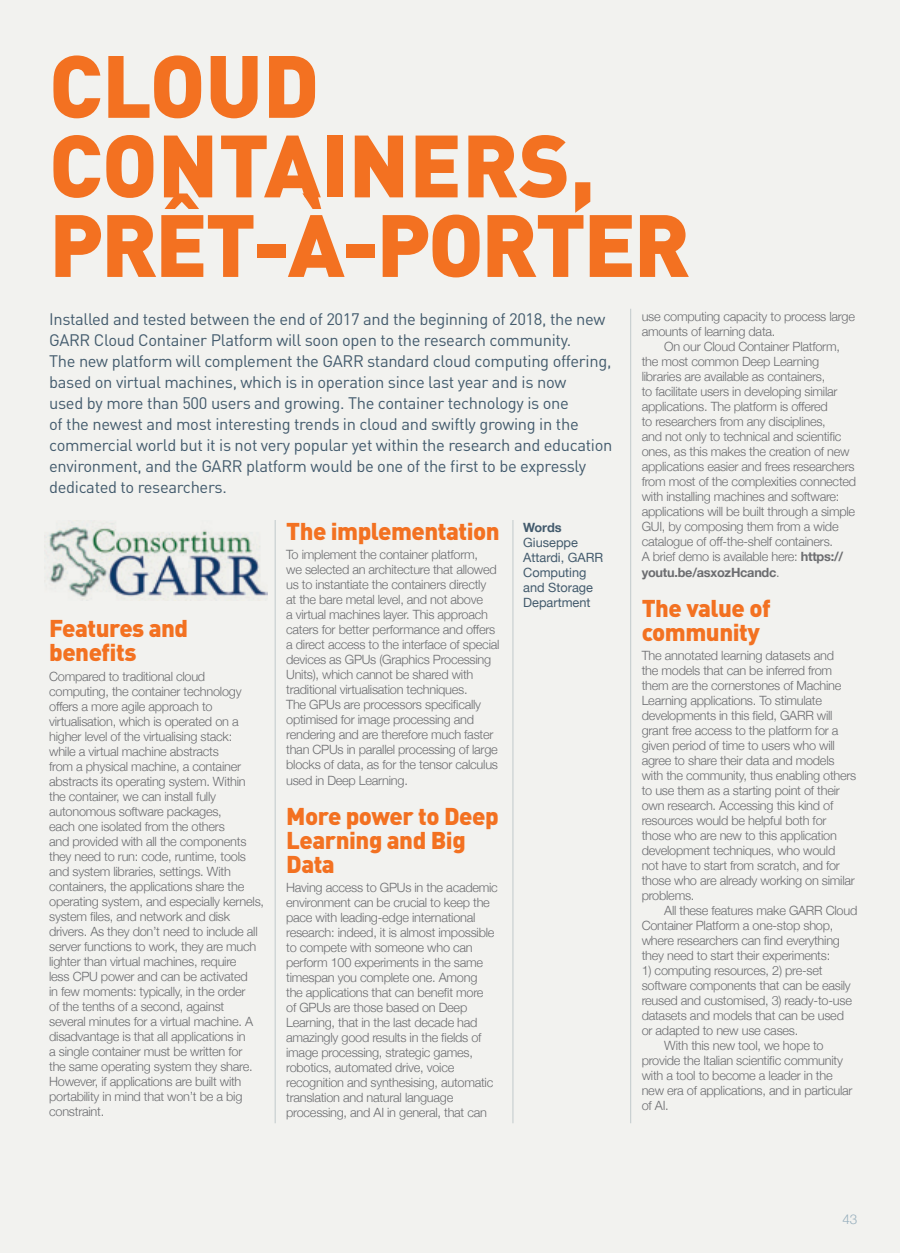
<style>
.page{position:relative;width:900px;height:1253px;background:#f2f2ef}
.page>*{position:absolute;margin:0;border:0;box-sizing:border-box;transform-origin:0 0}
.t1{font:900 86.85px/79.5px "DIN";color:#f37121}
.t2{font:900 24px/24px "DIN";letter-spacing:-.02em;color:#f37121}
.t3{font:16.5px/21px "DIN";letter-spacing:-.02em;color:#435b6d}
.t4{font:300 13.5px "Helvetica Neue";color:#96aebc}
.t5{font:300 12.75px/15px "Helvetica Neue";letter-spacing:-.02em;color:#6c6d70}
.t6{font:12.75px/15px "Helvetica Neue";color:#435b6d}
.t7{font:700 12.75px "Helvetica Neue";letter-spacing:-.01em;color:#435b6d}
.s1{font-weight:700}
</style>
<div class="page">
<hr style="left:275px;top:520px;width:1px;height:603px;background:#c1c9cb">
<hr style="left:512px;top:520px;width:1px;height:603px;background:#c1c9cb">
<hr style="left:630px;top:309px;width:1px;height:814px;background:#c1c9cb">
<img style="left:45px;top:523px;width:222px;height:78px">
<h1 class="t1" style="left:49px;top:44px;width:642px">CLOUD<br>CONTAINERS,<br>PRÊT-À-PORTER</h1>
<p class="t3" style="left:49px;top:308px;width:564px">Installed and tested between the end of 2017 and the beginning of 2018, the new GARR Cloud Container Platform will soon open to the research community.<br>The new platform will complement the GARR standard cloud computing offering, based on virtual machines, which is in operation since last year and is now<br>used by more than 500 users and growing. The container technology is one<br>of the newest and most interesting trends in cloud and swiftly growing in the commercial world but it is not very popular yet within the research and education environment, and the GARR platform would be one of the first to be expressly dedicated to researchers.</p>
<p class="t5" style="left:641px;top:308px;width:215px">use computing capacity to process large amounts of learning data.</p>
<p class="t5" style="left:641px;top:338px;width:216px;text-indent:23px">On our Cloud Container Platform, the most common Deep Learning libraries are available as containers,<br>to facilitate users in developing similar applications. The platform is offered<br>to researchers from any disciplines,<br>and not only to technical and scientific ones, as this makes the creation of new applications easier and frees researchers from most of the complexities connected with installing machines and software: applications will be built through a simple GUI, by composing them from a wide catalogue of off-the-shelf containers.<br>A brief demo is available here: <span class="s1">https:// youtu.be/asxozHcandc</span>.</p>
<h2 class="t2" style="left:641px;top:595px;width:131px">The value of community</h2>
<p class="t5" style="left:641px;top:647px;width:216px">The annotated learning datasets and<br>the models that can be inferred from them are the cornerstones of Machine Learning applications. To stimulate developments in this field, GARR will grant free access to the platform for a given period of time to users who will agree to share their data and models with the community, thus enabling others to use them as a starting point of their own research. Accessing this kind of resources would be helpful both for those who are new to this application development techniques, who would<br>not have to start from scratch, and for those who are already working on similar problems.</p>
<p class="t5" style="left:641px;top:902px;width:217px;text-indent:23px">All these features make GARR Cloud Container Platform a one-stop shop, where researchers can find everything they need to start their experiments:</p>
<p class="t5" style="left:641px;top:962px;width:182px">1) computing resources, 2) pre-set</p>
<p class="t5" style="left:641px;top:977px;width:211px">software components that can be easily</p>
<p class="t5" style="left:641px;top:992px;width:212px">reused and customised, 3) ready-to-use</p>
<p class="t5" style="left:641px;top:1007px;width:204px">datasets and models that can be used</p>
<p class="t5" style="left:641px;top:1022px;width:158px">or adapted to new use cases.</p>
<p class="t5" style="left:664px;top:1037px;width:161px">With this new tool, we hope to</p>
<p class="t5" style="left:641px;top:1052px;width:203px">provide the Italian scientific community</p>
<p class="t5" style="left:641px;top:1067px;width:192px">with a tool to become a leader in the</p>
<p class="t5" style="left:641px;top:1082px;width:212px">new era of applications, and in particular</p>
<p class="t5" style="left:641px;top:1097px;width:29px">of AI.</p>
<h2 class="t2" style="left:286px;top:518px;width:215px">The implementation</h2>
<p class="t5" style="left:286px;top:546px;width:215px">To implement the container platform,<br>we selected an architecture that allowed us to instantiate the containers directly at the bare metal level, and not above<br>a virtual machines layer. This approach caters for better performance and offers a direct access to the interface of special devices as GPUs (Graphics Processing Units), which cannot be shared with traditional virtualisation techniques.<br>The GPUs are processors specifically optimised for image processing and rendering and are therefore much faster than CPUs in parallel processing of large blocks of data, as for the tensor calculus used in Deep Learning.</p>
<h2 class="t2" style="left:286px;top:803px;width:214px">More power to Deep<br>Learning and Big<br>Data</h2>
<p class="t5" style="left:286px;top:879px;width:213px">Having access to GPUs in the academic environment can be crucial to keep the pace with leading-edge international research: indeed, it is almost impossible to compete with someone who can perform 100 experiments in the same timespan you complete one. Among<br>the applications that can benefit more<br>of GPUs are those based on Deep Learning, that in the last decade had amazingly good results in the fields of image processing, strategic games, robotics, automated drive, voice recognition and synthesising, automatic translation and natural language processing, and AI in general, that can</p>
<p class="t7" style="left:523px;top:518px;width:40px">Words</p>
<p class="t6" style="left:523px;top:536px;width:82px">Giuseppe<br>Attardi, GARR<br>Computing and Storage<br>Department</p>
<h2 class="t2" style="left:49px;top:615px;width:141px">Features and benefits</h2>
<p class="t5" style="left:49px;top:667px;width:216px">Compared to traditional cloud computing, the container technology offers a more agile approach to virtualisation, which is operated on a higher level of the virtualising stack:<br>while a virtual machine abstracts<br>from a physical machine, a container abstracts its operating system. Within the container, we can install fully autonomous software packages,<br>each one isolated from the others<br>and provided with all the components they need to run: code, runtime, tools and system libraries, settings. With containers, the applications share the operating system, and especially kernels, system files, and network and disk drivers. As they don’t need to include all server functions to work, they are much lighter than virtual machines, require<br>less CPU power and can be activated<br>in few moments: typically, in the order<br>of the tenths of a second, against several minutes for a virtual machine. A disadvantage is that all applications in<br>a single container must be written for<br>the same operating system they share.<br>However, if applications are built with portability in mind that won’t be a big constraint.</p>
<p class="t4" style="left:842px;top:1207px;width:16px">43</p>
</div>
